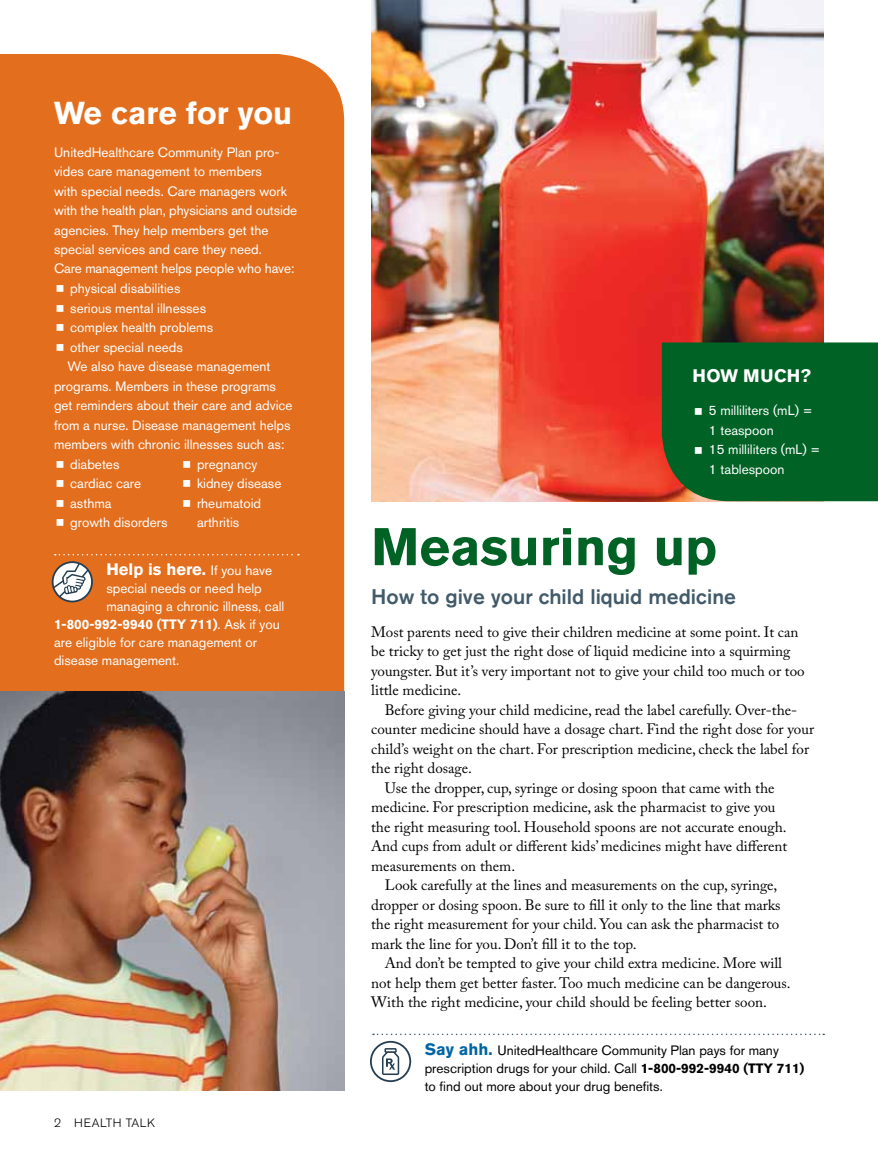
<style>
.page{position:relative;width:878px;height:1161px;background:#fff}
.page>*{position:absolute;margin:0;border:0;box-sizing:border-box;transform-origin:0 0}
.t1{font:700 52.5px "Akzidenz Grotesk BE";color:#006225}
.t2{font:700 31.5px "Akzidenz Grotesk BE";color:#fff}
.t3{font:500 21px "Akzidenz Grotesk BE";color:#425a69}
.t4{font:700 18px "Akzidenz Grotesk BE";letter-spacing:.02em;color:#fff}
.t5{font:700 16.5px "Akzidenz Grotesk BE";color:#fff}
.t6{font:15px/19.5px "Adobe Caslon Pro";color:#000}
.t7{font:13.5px/19.5px "Akzidenz Grotesk BE";color:#fff}
.t8{font:13.5px/18px "Akzidenz Grotesk BE";color:#000}
.t9{font:700 13.5px "Akzidenz Grotesk BE";color:#fff}
.t10{font:700 13.5px "Akzidenz Grotesk BE";color:#000}
.t11{font:300 12px "Akzidenz Grotesk BE";letter-spacing:.05em;color:#000}
.s1{font-weight:400;font-size:13.5px}
.s2{font-weight:700}
.s3{font-weight:700;font-size:16.5px;color:#0065a4}
</style>
<div class="page">
<div style="left:0;top:54px;width:344px;height:638px;background:#e36f1e"></div>
<svg style="left:55px;top:554px;width:244px;height:1px"></svg>
<svg style="left:52px;top:561px;width:41px;height:41px"></svg>
<img style="left:0;top:692px;width:344px;height:399px">
<img style="left:371px;top:0;width:453px;height:501px">
<svg style="left:373px;top:1034px;width:451px;height:1px"></svg>
<svg style="left:370px;top:1041px;width:41px;height:41px"></svg>
<svg style="left:57px;top:285px;width:6px;height:7px"></svg>
<svg style="left:57px;top:305px;width:6px;height:7px"></svg>
<svg style="left:57px;top:324px;width:6px;height:7px"></svg>
<svg style="left:57px;top:344px;width:6px;height:7px"></svg>
<svg style="left:57px;top:461px;width:6px;height:7px"></svg>
<svg style="left:57px;top:480px;width:6px;height:7px"></svg>
<svg style="left:57px;top:500px;width:6px;height:7px"></svg>
<svg style="left:57px;top:519px;width:6px;height:7px"></svg>
<svg style="left:183px;top:461px;width:7px;height:7px"></svg>
<svg style="left:183px;top:480px;width:7px;height:7px"></svg>
<svg style="left:183px;top:500px;width:7px;height:7px"></svg>
<div style="left:662px;top:342px;width:216px;height:159px;background:#006225"></div>
<h2 class="t2" style="left:54px;top:94px;width:240px">We care for you</h2>
<p class="t7" style="left:54px;top:142px;width:227px">UnitedHealthcare Community Plan pro-</p>
<p class="t7" style="left:54px;top:161px;width:209px">vides care management to members</p>
<p class="t7" style="left:54px;top:181px;width:234px">with special needs. Care managers work</p>
<p class="t7" style="left:54px;top:200px;width:245px">with the health plan, physicians and outside</p>
<p class="t7" style="left:54px;top:220px;width:216px">agencies. They help members get the</p>
<p class="t7" style="left:54px;top:239px;width:209px">special services and care they need.</p>
<p class="t7" style="left:54px;top:259px;width:242px">Care management helps people who have:</p>
<p class="t7" style="left:70px;top:278px;width:112px">physical disabilities</p>
<p class="t7" style="left:70px;top:298px;width:137px">serious mental illnesses</p>
<p class="t7" style="left:70px;top:317px;width:144px">complex health problems</p>
<p class="t7" style="left:70px;top:337px;width:114px">other special needs</p>
<p class="t7" style="left:68px;top:356px;width:204px">We also have disease management</p>
<p class="t7" style="left:54px;top:376px;width:223px">programs. Members in these programs</p>
<p class="t7" style="left:54px;top:395px;width:240px">get reminders about their care and advice</p>
<p class="t7" style="left:54px;top:415px;width:238px">from a nurse. Disease management helps</p>
<p class="t7" style="left:54px;top:434px;width:232px">members with chronic illnesses such as:</p>
<p class="t7" style="left:70px;top:454px;width:51px">diabetes</p>
<p class="t7" style="left:70px;top:473px;width:72px">cardiac care</p>
<p class="t7" style="left:70px;top:493px;width:43px">asthma</p>
<p class="t7" style="left:70px;top:512px;width:99px">growth disorders</p>
<p class="t7" style="left:197px;top:454px;width:86px">pregnancy kidney disease rheumatoid arthritis</p>
<p class="t5" style="left:106px;top:560px;width:167px">Help is here. <span class="s1">If you have</span></p>
<p class="t7" style="left:106px;top:579px;width:179px;line-height:18px">special needs or need help managing a chronic illness, call</p>
<p class="t9" style="left:54px;top:617px;width:117px">1-800-992-9940 (TTY</p>
<p class="t7" style="left:54px;top:615px;width:227px;line-height:18px;text-indent:136px"><span class="s2">711)</span>. Ask if you are eligible for care management or disease management.</p>
<p class="t11" style="left:54px;top:1116px;width:103px">2 HEALTH TALK</p>
<p class="t4" style="left:692px;top:366px;width:120px">how m uch?</p>
<p class="t7" style="left:708px;top:401px;width:113px">5 milliliters (mL) =<br>1 teaspoon<br>15 milliliters (mL) =<br>1 tablespoon</p>
<h1 class="t1" style="left:371px;top:517px;width:347px">Measuring up</h1>
<h3 class="t3" style="left:371px;top:584px;width:366px">How to give your child liquid medicine</h3>
<p class="t6" style="left:371px;top:622px;width:435px">Most parents need to give their children medicine at some point. It can be tricky to get just the right dose of liquid medicine into a squirming youngster. But it’s very important not to give your child too much or too little medicine.</p>
<p class="t6" style="left:384px;top:700px;width:414px">Before giving your child medicine, read the label carefully. Over-the-</p>
<p class="t6" style="left:371px;top:719px;width:444px">counter medicine should have a dosage chart. Find the right dose for your</p>
<p class="t6" style="left:371px;top:739px;width:439px">child’s weight on the chart. For prescription medicine, check the label for</p>
<p class="t6" style="left:371px;top:758px;width:102px">the right dosage.</p>
<p class="t6" style="left:384px;top:778px;width:391px">Use the dropper, cup, syringe or dosing spoon that came with the</p>
<p class="t6" style="left:371px;top:797px;width:406px">medicine. For prescription medicine, ask the pharmacist to give you</p>
<p class="t6" style="left:371px;top:817px;width:417px">the right measuring tool. Household spoons are not accurate enough.</p>
<p class="t6" style="left:371px;top:836px;width:417px">And cups from adult or different kids’ medicines might have different</p>
<p class="t6" style="left:371px;top:856px;width:145px">measurements on them.</p>
<p class="t6" style="left:384px;top:875px;width:394px">Look carefully at the lines and measurements on the cup, syringe,</p>
<p class="t6" style="left:371px;top:895px;width:411px">dropper or dosing spoon. Be sure to fill it only to the line that marks</p>
<p class="t6" style="left:371px;top:914px;width:410px">the right measurement for your child. You can ask the pharmacist to</p>
<p class="t6" style="left:371px;top:934px;width:267px">mark the line for you. Don’t fill it to the top.</p>
<p class="t6" style="left:384px;top:953px;width:399px">And don’t be tempted to give your child extra medicine. More will</p>
<p class="t6" style="left:371px;top:973px;width:421px">not help them get better faster. Too much medicine can be dangerous.</p>
<p class="t6" style="left:371px;top:992px;width:397px">With the right medicine, your child should be feeling better soon.</p>
<p class="t8" style="left:424px;top:1041px;width:356px"><span class="s3">Say ahh.</span> UnitedHealthcare Community Plan pays for many prescription drugs for your child. Call <span class="s2">1-800-992-9940 (TTY</span></p>
<p class="t10" style="left:776px;top:1060px;width:29px">711)</p>
<p class="t8" style="left:424px;top:1077px;width:240px">to find out more about your drug benefits.</p>
</div>
